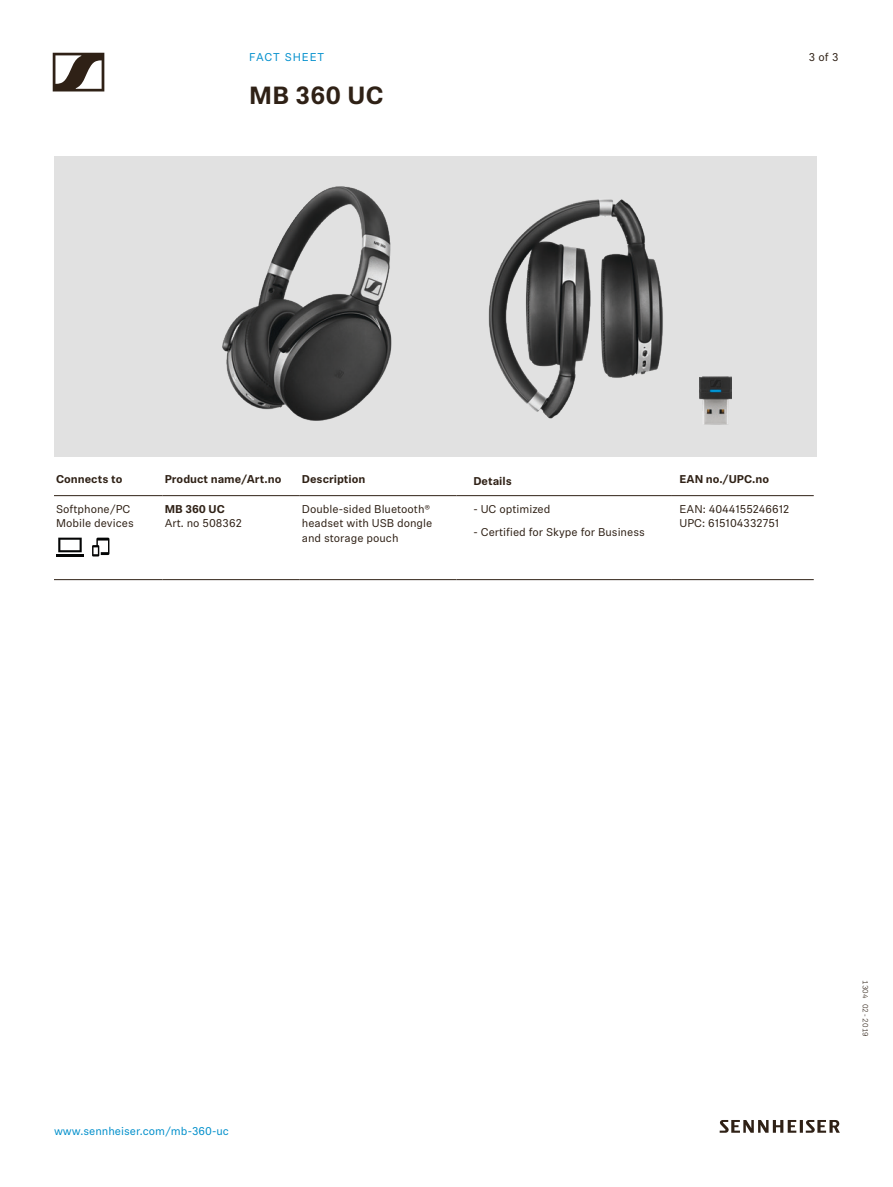
<style>
.page{position:relative;width:893px;height:1187px;background:#fff}
.page>*{position:absolute;margin:0;border:0;box-sizing:border-box;transform-origin:0 0}
.t1{font:700 24.75px "Sennheiser Neue";letter-spacing:.01em;color:#2f2116}
.Smalltext_Table{font:11.25px/14.7px "Sennheiser Neue";color:#2f2116}
.Smalltext_Table-2{font:700 11.25px "Sennheiser Neue";color:#2f2116}
.Smalltext_Table-3{font:11.25px "Sennheiser Neue";color:#008fcb}
.Pageheader___Capital{font:11.25px "Sennheiser Neue";letter-spacing:.08em;color:#008fcd}
.Pageheader{font:11.25px "Sennheiser Neue";color:#2f2116}
.Overline_1{font:7.5px "Sennheiser Neue Monospaced";letter-spacing:.025em;color:#2f2116}
.s1{font-weight:700}
</style>
<div class="page">
<div style="left:54px;top:156px;width:762px;height:300px;background:#e1e1e1"></div>
<svg style="left:720px;top:1120px;width:120px;height:12px"></svg>
<hr style="left:456px;top:579px;width:215px;height:1px;background:#2f2116">
<hr style="left:163px;top:579px;width:137px;height:1px;background:#2f2116">
<hr style="left:300px;top:579px;width:156px;height:1px;background:#2f2116">
<hr style="left:671px;top:579px;width:143px;height:1px;background:#2f2116">
<hr style="left:54px;top:579px;width:109px;height:1px;background:#2f2116">
<hr style="left:54px;top:495px;width:109px;height:1px;background:#2f2116">
<hr style="left:163px;top:495px;width:137px;height:1px;background:#2f2116">
<hr style="left:300px;top:495px;width:156px;height:1px;background:#2f2116">
<hr style="left:456px;top:495px;width:215px;height:1px;background:#2f2116">
<hr style="left:671px;top:495px;width:143px;height:1px;background:#2f2116">
<svg style="left:58px;top:537px;width:24px;height:15px"></svg>
<hr style="left:56px;top:554px;width:28px;height:2px;background:#040505">
<svg style="left:92px;top:537px;width:17px;height:19px"></svg>
<img style="left:222px;top:186px;width:170px;height:235px">
<img style="left:488px;top:199px;width:175px;height:220px">
<svg style="left:53px;top:53px;width:51px;height:38px"></svg>
<img style="left:699px;top:376px;width:32px;height:48px">
<p class="Pageheader___Capital" style="left:249px;top:50px;width:77px">FACT SHEET</p>
<p class="t1" style="left:249px;top:78px;width:136px">MB 360 UC</p>
<p class="Pageheader" style="left:809px;top:50px;width:31px">3 of 3</p>
<p class="Smalltext_Table-2" style="left:56px;top:471px;width:68px">Connects to</p>
<p class="Smalltext_Table-2" style="left:165px;top:471px;width:118px">Product name/Art.no</p>
<p class="Smalltext_Table-2" style="left:302px;top:471px;width:65px">Description</p>
<p class="Smalltext_Table-2" style="left:473px;top:473px;width:40px">Details</p>
<p class="Smalltext_Table-2" style="left:679px;top:471px;width:91px">EAN no./UPC.no</p>
<p class="Smalltext_Table" style="left:56px;top:500px;width:76px">Softphone/PC</p>
<p class="Smalltext_Table" style="left:56px;top:515px;width:79px">Mobile devices</p>
<p class="Smalltext_Table" style="left:165px;top:500px;width:78px"><span class="s1">MB 360 UC<br></span>Art. no 508362</p>
<p class="Smalltext_Table" style="left:302px;top:500px;width:130px">Double-sided Bluetooth®</p>
<p class="Smalltext_Table" style="left:473px;top:500px;width:79px">- UC optimized</p>
<p class="Smalltext_Table" style="left:473px;top:524px;width:173px">- Certified for Skype for Business</p>
<p class="Smalltext_Table" style="left:679px;top:500px;width:111px">EAN: 4044155246612</p>
<p class="Smalltext_Table" style="left:679px;top:515px;width:101px">UPC: 615104332751</p>
<p class="Smalltext_Table" style="left:302px;top:515px;width:132px">headset with USB dongle and storage pouch</p>
<p class="Smalltext_Table-3" style="left:54px;top:1122px;width:177px">www.sennheiser.com/mb-360-uc</p>
<p class="Overline_1" style="left:870px;top:979px;width:58px;rotate:90deg">1304 02-2019</p>
</div>
